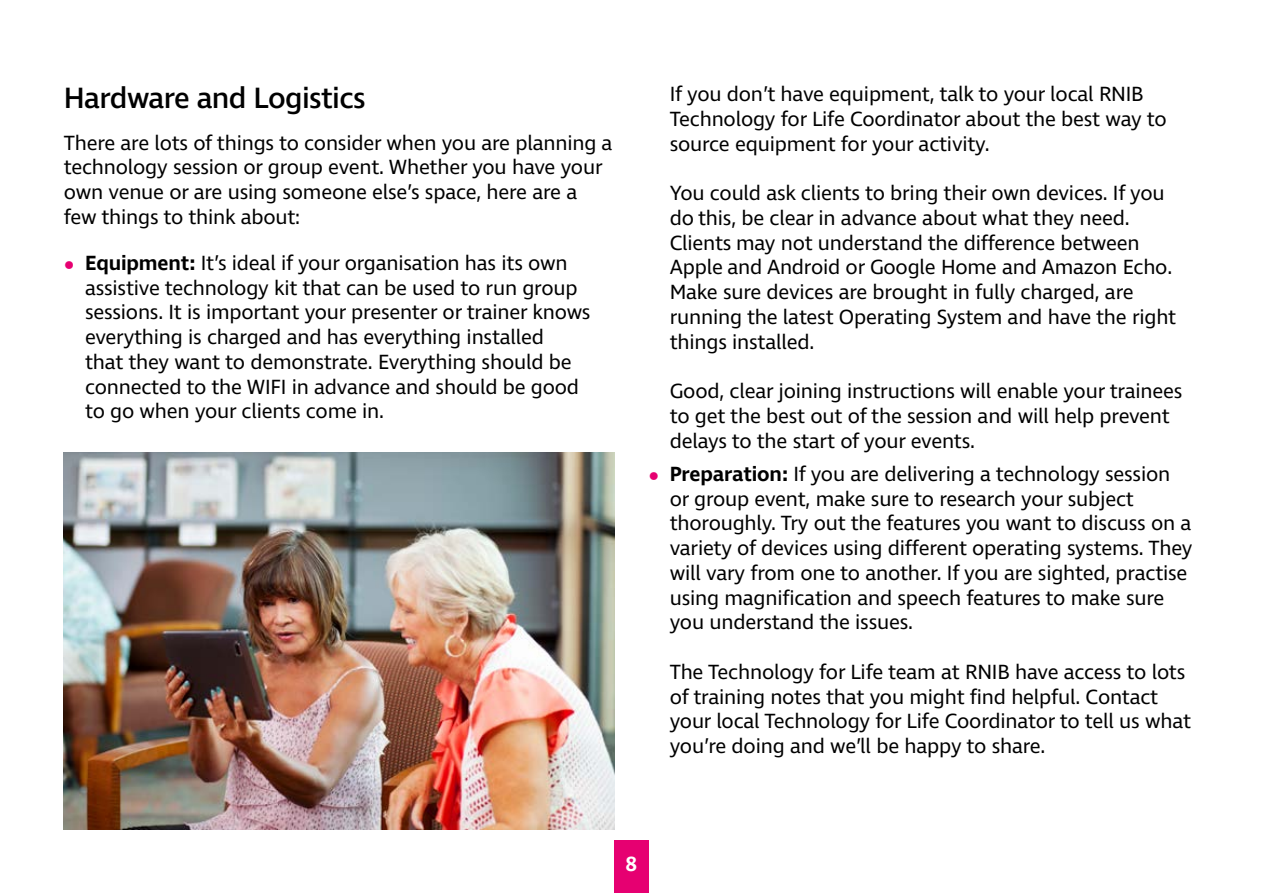
<style>
.page{position:relative;width:1263px;height:893px;background:#fff}
.page>*{position:absolute;margin:0;border:0;box-sizing:border-box;transform-origin:0 0}
.t1{font:500 30px "Ingra";letter-spacing:-.02em;color:#000}
.P-14{font:21px/24.8px "Ingra";letter-spacing:-.01em;color:#000}
.t2{font:600 21px "Ingra";color:#fff}
.s1{font-weight:700;font-size:27px;color:#e60071}
.s2{font-weight:600}
</style>
<div class="page">
<div style="left:614px;top:840px;width:34px;height:53px;background:#e60071"></div>
<img style="left:64px;top:452px;width:550px;height:377px">
<h3 class="t1" style="left:64px;top:79px;width:303px">Hardware and Logistics</h3>
<p class="P-14" style="left:64px;top:131px;width:550px">There are lots of things to consider when you are planning a technology session or group event. Whether you have your own venue or are using someone else’s space, here are a few things to think about:</p>
<p class="P-14" style="left:85px;top:252px;width:507px;text-indent:-21px"><span class="s1">•</span> <span class="s2">Equipment:</span> It’s ideal if your organisation has its own assistive technology kit that can be used to run group sessions. It is important your presenter or trainer knows everything is charged and has everything installed<br>that they want to demonstrate. Everything should be connected to the WIFI in advance and should be good to go when your clients come in.</p>
<p class="P-14" style="left:670px;top:83px;width:498px">If you don’t have equipment, talk to your local RNIB<br>Technology for Life Coordinator about the best way to source equipment for your activity.</p>
<p class="P-14" style="left:670px;top:182px;width:508px">You could ask clients to bring their own devices. If you do this, be clear in advance about what they need.<br>Clients may not understand the difference between Apple and Android or Google Home and Amazon Echo.<br>Make sure devices are brought in fully charged, are running the latest Operating System and have the right things installed.</p>
<p class="P-14" style="left:670px;top:380px;width:514px">Good, clear joining instructions will enable your trainees to get the best out of the session and will help prevent delays to the start of your events.</p>
<p class="P-14" style="left:670px;top:462px;width:524px;text-indent:-21px"><span class="s1">•</span> <span class="s2">Preparation:</span> If you are delivering a technology session or group event, make sure to research your subject thoroughly. Try out the features you want to discuss on a variety of devices using different operating systems. They will vary from one to another. If you are sighted, practise using magnification and speech features to make sure you understand the issues.</p>
<p class="P-14" style="left:670px;top:660px;width:523px">The Technology for Life team at RNIB have access to lots of training notes that you might find helpful. Contact your local Technology for Life Coordinator to tell us what you’re doing and we’ll be happy to share.</p>
<p class="t2" style="left:626px;top:850px;width:13px">8</p>
</div>
